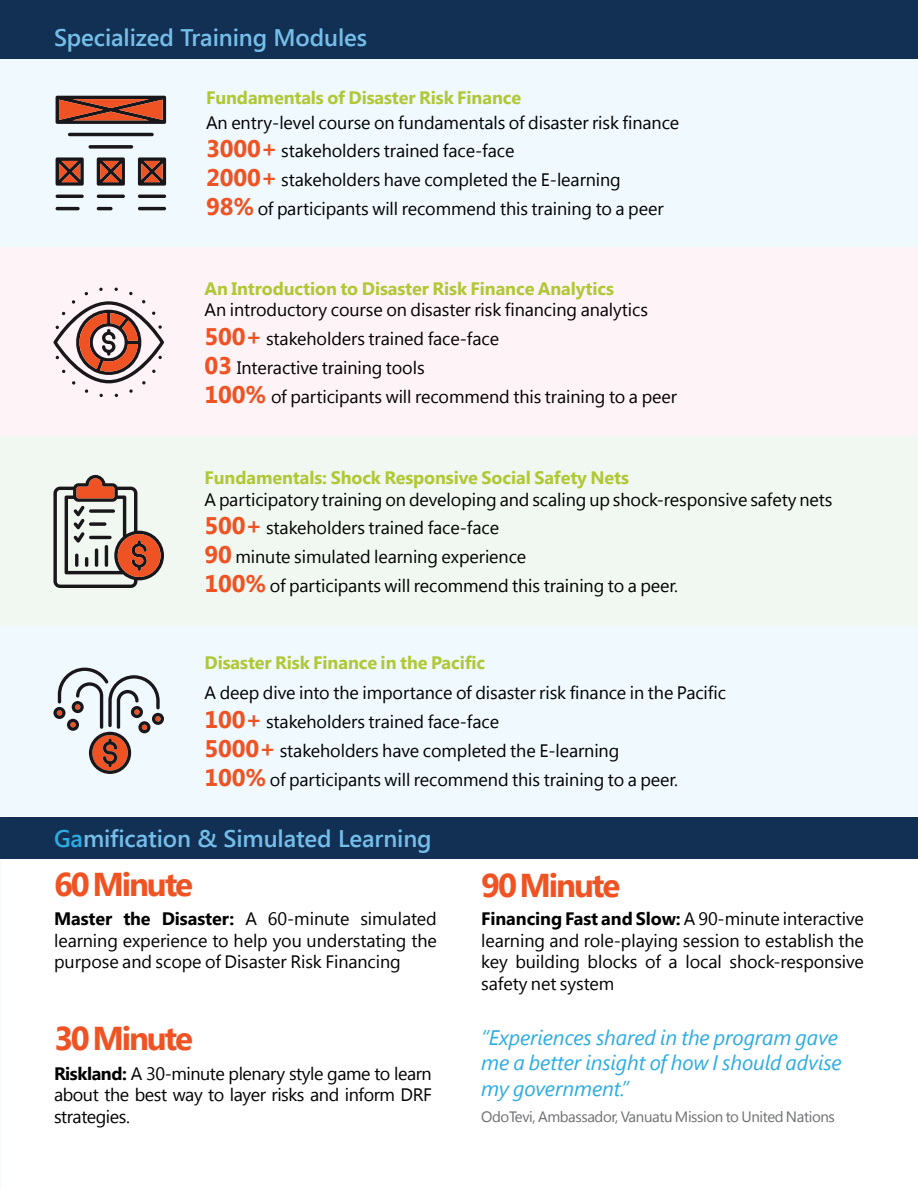
<style>
.page{position:relative;width:918px;height:1188px;background:#fff}
.page>*{position:absolute;margin:0;border:0;box-sizing:border-box;transform-origin:0 0}
.t1{font:700 33px "Segoe UI";letter-spacing:-.065em;color:#f05323}
.t2{font:600 24px "Segoe UI";letter-spacing:-.005em;color:#75bee9}
.t3{font:italic 21px/25.5px "Segoe UI";letter-spacing:-.005em;color:#2cace2}
.t4{font:18px/28.8px "Segoe UI";letter-spacing:-.005em;color:#000}
.t5{font:700 18px "Segoe UI";letter-spacing:-.005em;color:#b0c736}
.t6{font:15px "Segoe UI";letter-spacing:-.025em;color:#6d6e71}
.s1{font-weight:700;font-size:24px;color:#f05323}
.s2{color:#2cace2}
.s3{font-weight:700}
</style>
<div class="page">
<div style="left:0;top:58px;width:918px;height:190px;background:#eff9fe"></div>
<hr style="left:68px;top:133px;width:86px;height:3px;background:#1a171b;border-radius:2px">
<svg style="left:88px;top:145px;width:45px;height:4px"></svg>
<hr style="left:56px;top:195px;width:28px;height:3px;background:#1a171b;border-radius:2px">
<hr style="left:56px;top:207px;width:24px;height:3px;background:#1a171b;border-radius:2px">
<hr style="left:97px;top:195px;width:28px;height:3px;background:#1a171b;border-radius:2px">
<hr style="left:97px;top:207px;width:16px;height:3px;background:#1a171b;border-radius:2px">
<hr style="left:138px;top:195px;width:28px;height:3px;background:#1a171b;border-radius:2px">
<hr style="left:138px;top:207px;width:28px;height:3px;background:#1a171b;border-radius:2px">
<svg style="left:56px;top:157px;width:28px;height:29px"></svg>
<svg style="left:97px;top:157px;width:28px;height:29px"></svg>
<svg style="left:56px;top:96px;width:110px;height:28px;background:#8e3c26"></svg>
<svg style="left:138px;top:157px;width:28px;height:29px"></svg>
<div style="left:0;top:248px;width:918px;height:189px;background:#fef3f7"></div>
<svg style="left:53px;top:287px;width:111px;height:110px"></svg>
<div style="left:0;top:437px;width:918px;height:189px;background:#f0f8f1"></div>
<svg style="left:53px;top:475px;width:111px;height:113px"></svg>
<div style="left:0;top:626px;width:918px;height:189px;background:#eff9fe"></div>
<svg style="left:53px;top:668px;width:111px;height:106px"></svg>
<div style="left:0;top:0;width:918px;height:58px;background:#123053"></div>
<div style="left:0;top:817px;width:918px;height:42px;background:#123053"></div>
<h2 class="t2" style="left:54px;top:21px;width:315px">Specialized Training Modules</h2>
<p class="t5" style="left:206px;top:85px;width:316px">Fundamentals of Disaster Risk Finance</p>
<p class="t4" style="left:206px;top:107px;width:475px">An entry-level course on fundamentals of disaster risk finance <span class="s1">3000+</span> stakeholders trained face-face<br><span class="s1">2000+</span> stakeholders have completed the E-learning<br><span class="s1">98%</span> of participants will recommend this training to a peer</p>
<p class="t5" style="left:205px;top:276px;width:411px">An Introduction to Disaster Risk Finance Analytics</p>
<p class="t4" style="left:205px;top:295px;width:474px">An introductory course on disaster risk financing analytics <span class="s1">500+</span> stakeholders trained face-face<br><span class="s1">03</span> Interactive training tools<br><span class="s1">100%</span> of participants will recommend this training to a peer</p>
<p class="t5" style="left:205px;top:465px;width:426px">Fundamentals: Shock Responsive Social Safety Nets</p>
<p class="t4" style="left:205px;top:484px;width:629px">A participatory training on developing and scaling up shock-responsive safety nets <span class="s1">500+</span> stakeholders trained face-face<br><span class="s1">90</span> minute simulated learning experience<br><span class="s1">100%</span> of participants will recommend this training to a peer.</p>
<p class="t5" style="left:205px;top:650px;width:282px">Disaster Risk Finance in the Pacific</p>
<p class="t4" style="left:205px;top:678px;width:523px">A deep dive into the importance of disaster risk finance in the Pacific <span class="s1">100+</span> stakeholders trained face-face<br><span class="s1">5000+</span> stakeholders have completed the E-learning<br><span class="s1">100%</span> of participants will recommend this training to a peer.</p>
<h2 class="t2" style="left:54px;top:821px;width:379px"><span class="s2">Ga</span>mification &amp; Simulated Learning</h2>
<h1 class="t1" style="left:54px;top:861px;width:141px">60 Minute</h1>
<h1 class="t1" style="left:481px;top:862px;width:141px">90 Minute</h1>
<p class="t4" style="left:54px;top:907px;width:384px;line-height:21.6px;text-align:justify"><span class="s3">Master the Disaster:</span> A 60-minute simulated learning experience to help you understating the purpose and scope of Disaster Risk Financing</p>
<p class="t4" style="left:481px;top:907px;width:384px;line-height:21.6px;text-align:justify"><span class="s3">Financing Fast and Slow:</span> A 90-minute interactive learning and role-playing session to establish the key building blocks of a local shock-responsive safety net system</p>
<h1 class="t1" style="left:54px;top:1015px;width:141px">30 Minute</h1>
<p class="t4" style="left:54px;top:1062px;width:379px;line-height:21.6px;text-align:justify"><span class="s3">Riskland:</span> A 30-minute plenary style game to learn about the best way to layer risks and inform DRF strategies.</p>
<p class="t3" style="left:481px;top:1024px;width:362px">“Experiences shared in the program gave me a better insight of how I should advise my government.”</p>
<p class="t6" style="left:481px;top:1106px;width:355px">OdoTevi, Ambassador, Vanuatu Mission to United Nations</p>
</div>
